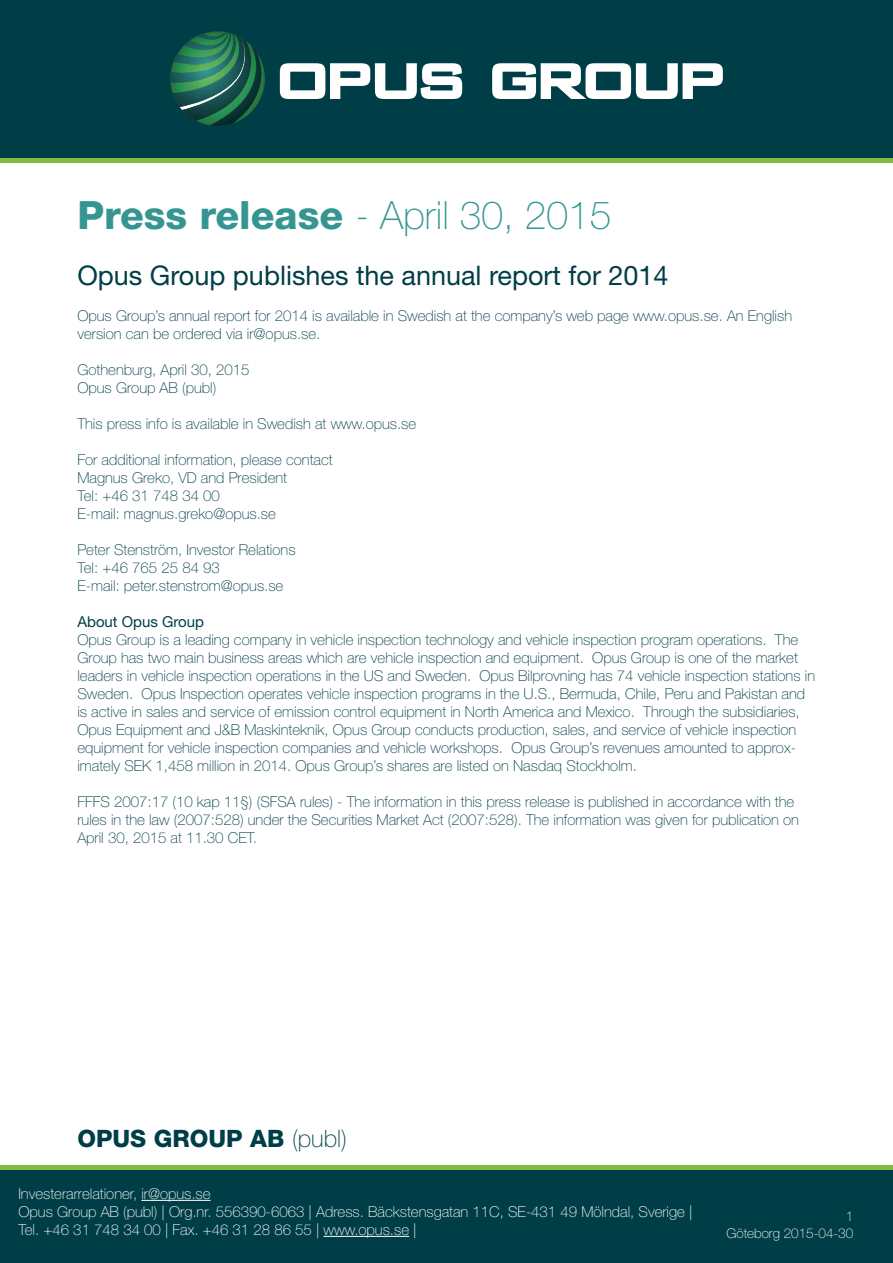
<style>
.page{position:relative;width:893px;height:1263px;background:#fff}
.page>*{position:absolute;margin:0;border:0;box-sizing:border-box;transform-origin:0 0}
.t1{font:100 39px "Helvetica Neue LT Std";color:#359691}
.t2{font:27px "Helvetica Neue LT Std";color:#003e47}
.t3{font:800 24px "Helvetica Neue LT Std";color:#003e47}
.t4{font:100 15px/18px "Helvetica Neue LT Std";color:#003e47}
.t5{font:100 15px/18px "Helvetica Neue LT Std";color:#fff}
.t6{font:15px "Helvetica Neue LT Std";color:#003e47}
.t7{font:100 13.5px/16.2px "Helvetica Neue LT Std";color:#fff;text-align:right}
.s1{font-weight:800}
.s2{font-weight:100}
</style>
<div class="page">
<div style="left:0;top:1165px;width:893px;height:98px;background:#003e47"></div>
<div style="left:0;top:0;width:893px;height:158px;background:#003e47"></div>
<hr style="left:141px;top:1200px;width:70px;height:1px;background:#fff">
<hr style="left:324px;top:1236px;width:85px;height:1px;background:#fff">
<hr style="left:0;top:1165px;width:893px;height:4px;background:#82b942">
<hr style="left:0;top:158px;width:893px;height:4px;background:#82b942">
<svg style="left:492px;top:63px;width:231px;height:36px"></svg>
<svg style="left:280px;top:63px;width:182px;height:36px"></svg>
<svg style="left:170px;top:31px;width:95px;height:95px"></svg>
<p class="t1" style="left:77px;top:193px;width:536px"><span class="s1">Press release</span> - April 30, 2015</p>
<p class="t2" style="left:77px;top:259px;width:593px">Opus Group publishes the annual report for 2014</p>
<p class="t4" style="left:77px;top:306px;width:716px">Opus Group’s annual report for 2014 is available in Swedish at the company’s web page www.opus.se. An English version can be ordered via ir@opus.se.</p>
<p class="t4" style="left:77px;top:360px;width:174px">Gothenburg, April 30, 2015</p>
<p class="t4" style="left:77px;top:378px;width:140px">Opus Group AB (publ)</p>
<p class="t4" style="left:77px;top:414px;width:340px">This press info is available in Swedish at www.opus.se</p>
<p class="t4" style="left:77px;top:450px;width:257px">For additional information, please contact</p>
<p class="t4" style="left:77px;top:468px;width:211px">Magnus Greko, VD and President</p>
<p class="t4" style="left:77px;top:486px;width:144px">Tel: +46 31 748 34 00</p>
<p class="t4" style="left:77px;top:504px;width:200px">E-mail: magnus.greko@opus.se</p>
<p class="t4" style="left:77px;top:540px;width:220px">Peter Stenström, Investor Relations</p>
<p class="t4" style="left:77px;top:558px;width:144px">Tel: +46 765 25 84 93</p>
<p class="t4" style="left:77px;top:576px;width:208px">E-mail: peter.stenstrom@opus.se</p>
<p class="t6" style="left:77px;top:612px;width:128px">About Opus Group</p>
<p class="t4" style="left:77px;top:630px;width:739px">Opus Group is a leading company in vehicle inspection technology and vehicle inspection program operations. The Group has two main business areas which are vehicle inspection and equipment. Opus Group is one of the market leaders in vehicle inspection operations in the US and Sweden. Opus Bilprovning has 74 vehicle inspection stations in Sweden. Opus Inspection operates vehicle inspection programs in the U.S., Bermuda, Chile, Peru and Pakistan and is active in sales and service of emission control equipment in North America and Mexico. Through the subsidiaries, Opus Equipment and J&amp;B Maskinteknik, Opus Group conducts production, sales, and service of vehicle inspection equipment for vehicle inspection companies and vehicle workshops. Opus Group’s revenues amounted to approx&shy;imately SEK 1,458 million in 2014. Opus Group’s shares are listed on Nasdaq Stockholm.</p>
<p class="t4" style="left:77px;top:792px;width:723px">FFFS 2007:17 (10 kap 11§) (SFSA rules) - The information in this press release is published in accordance with the rules in the law (2007:528) under the Securities Market Act (2007:528). The information was given for publication on<br>April 30, 2015 at 11.30 CET.</p>
<p class="t3" style="left:77px;top:1124px;width:271px">OPUS GROUP AB <span class="s2">(publ)</span></p>
<p class="t5" style="left:18px;top:1184px;width:675px">Investerarrelationer, ir@opus.se<br>Opus Group AB (publ) | Org.nr. 556390-6063 | Adress. Bäckstensgatan 11C, SE-431 49 Mölndal, Sverige |<br>Tel. +46 31 748 34 00 | Fax. +46 31 28 86 55 | www.opus.se |</p>
<p class="t7" style="left:726px;top:1208px;width:128px">1<br>Göteborg 2015-04-30</p>
</div>
